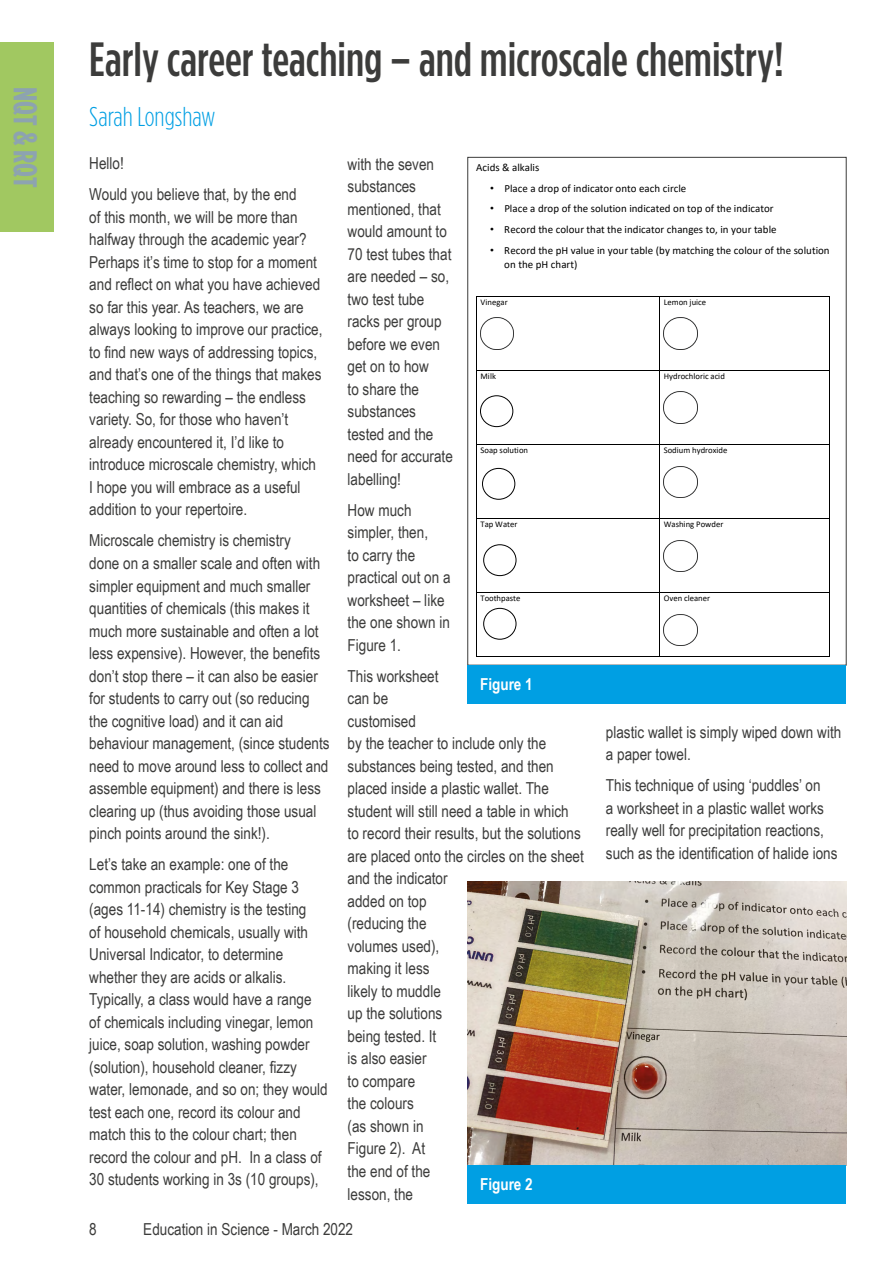
<style>
.page{position:relative;width:893px;height:1263px;background:#fff}
.page>*{position:absolute;margin:0;border:0;box-sizing:border-box;transform-origin:0 0}
.t1{font:500 48px "Gotham Condensed";color:#3c3c3b}
.t2{font:700 33px "Gotham Condensed";letter-spacing:-.01em;color:#8da3b0}
.t3{font:300 27px "Gotham Condensed";color:#009fe3}
.t4{font:16.5px/22.5px "Arial Narrow";color:#3c3c3b}
.t5{font:700 16.5px "Arial Narrow";color:#fff}
.t6{font:10.95px/14.5px "Calibri";letter-spacing:.005em;color:#000}
.t7{font:8.7px "Calibri";color:#000}
.s1{font-family:"Arial"}
</style>
<div class="page">
<div style="left:0;top:43px;width:54px;height:189px;background:#a1c861"></div>
<hr style="left:476px;top:296px;width:183px;height:1px;background:#000">
<hr style="left:660px;top:296px;width:170px;height:1px;background:#000">
<hr style="left:476px;top:296px;width:1px;height:74px;background:#000">
<hr style="left:659px;top:296px;width:1px;height:74px;background:#000">
<hr style="left:830px;top:296px;width:1px;height:74px;background:#000">
<hr style="left:476px;top:370px;width:183px;height:1px;background:#000">
<hr style="left:660px;top:370px;width:170px;height:1px;background:#000">
<hr style="left:476px;top:371px;width:1px;height:74px;background:#000">
<hr style="left:659px;top:371px;width:1px;height:74px;background:#000">
<hr style="left:830px;top:371px;width:1px;height:74px;background:#000">
<hr style="left:476px;top:445px;width:183px;height:1px;background:#000">
<hr style="left:660px;top:445px;width:170px;height:1px;background:#000">
<hr style="left:476px;top:445px;width:1px;height:74px;background:#000">
<hr style="left:659px;top:445px;width:1px;height:74px;background:#000">
<hr style="left:830px;top:445px;width:1px;height:74px;background:#000">
<hr style="left:476px;top:519px;width:183px;height:1px;background:#000">
<hr style="left:660px;top:519px;width:170px;height:1px;background:#000">
<hr style="left:476px;top:519px;width:1px;height:74px;background:#000">
<hr style="left:659px;top:519px;width:1px;height:74px;background:#000">
<hr style="left:830px;top:519px;width:1px;height:74px;background:#000">
<hr style="left:476px;top:593px;width:183px;height:1px;background:#000">
<hr style="left:660px;top:593px;width:170px;height:1px;background:#000">
<hr style="left:476px;top:593px;width:1px;height:64px;background:#000">
<hr style="left:476px;top:657px;width:183px;height:1px;background:#000">
<hr style="left:659px;top:593px;width:1px;height:64px;background:#000">
<hr style="left:660px;top:657px;width:170px;height:1px;background:#000">
<hr style="left:830px;top:593px;width:1px;height:64px;background:#000">
<img style="left:480px;top:318px;width:34px;height:31px">
<img style="left:664px;top:318px;width:33px;height:31px">
<img style="left:664px;top:392px;width:33px;height:31px">
<img style="left:664px;top:466px;width:33px;height:32px">
<img style="left:664px;top:540px;width:33px;height:32px">
<img style="left:664px;top:614px;width:33px;height:32px">
<div style="left:480px;top:395px;width:33px;height:32px;border:1px solid #000;border-radius:50%"></div>
<div style="left:482px;top:468px;width:33px;height:32px;border:1px solid #000;border-radius:50%"></div>
<div style="left:483px;top:544px;width:33px;height:32px;border:1px solid #000;border-radius:50%"></div>
<div style="left:483px;top:608px;width:33px;height:32px;border:1px solid #000;border-radius:50%"></div>
<img style="left:467px;top:881px;width:379px;height:284px">
<div style="left:467px;top:665px;width:379px;height:39px;background:#009fe3"></div>
<div style="left:467px;top:1165px;width:379px;height:39px;background:#009fe3"></div>
<h2 class="t2" style="left:44px;top:87px;width:102px;rotate:90deg">NQT &amp; RQT</h2>
<h1 class="t1" style="left:89px;top:33px;width:696px">Early career teaching – and microscale chemistry!</h1>
<h3 class="t3" style="left:89px;top:102px;width:128px">Sarah Longshaw</h3>
<p class="t6" style="left:476px;top:160px;width:65px">Acids &amp; alkalis</p>
<p class="t6" style="left:490px;top:180px;width:198px"><span class="s1">•</span> Place a drop of indicator onto each circle</p>
<p class="t6" style="left:490px;top:201px;width:285px"><span class="s1">•</span> Place a drop of the solution indicated on top of the indicator</p>
<p class="t6" style="left:490px;top:222px;width:288px"><span class="s1">•</span> Record the colour that the indicator changes to, in your table</p>
<p class="t6" style="left:504px;top:243px;width:327px;text-indent:-14px"><span class="s1">•</span> Record the pH value in your table (by matching the colour of the solution on the pH chart)</p>
<p class="t7" style="left:481px;top:296px;width:29px">Vinegar</p>
<p class="t7" style="left:664px;top:296px;width:44px">Lemon juice</p>
<p class="t4" style="left:89px;top:147px;width:209px;line-height:31px">Hello!<br>Would you believe that, by the end</p>
<p class="t4" style="left:89px;top:205px;width:235px">of this month, we will be more than halfway through the academic year?<br>Perhaps it’s time to stop for a moment and reflect on what you have achieved so far this year. As teachers, we are always looking to improve our practice, to find new ways of addressing topics, and that’s one of the things that makes teaching so rewarding – the endless variety. So, for those who haven’t already encountered it, I’d like to introduce microscale chemistry, which I hope you will embrace as a useful addition to your repertoire.</p>
<p class="t4" style="left:89px;top:529px;width:242px">Microscale chemistry is chemistry<br>done on a smaller scale and often with simpler equipment and much smaller quantities of chemicals (this makes it much more sustainable and often a lot less expensive). However, the benefits don’t stop there – it can also be easier for students to carry out (so reducing the cognitive load) and it can aid behaviour management, (since students need to move around less to collect and assemble equipment) and there is less clearing up (thus avoiding those usual pinch points around the sink!).</p>
<p class="t4" style="left:89px;top:852px;width:240px">Let’s take an example: one of the common practicals for Key Stage 3 (ages 11-14) chemistry is the testing<br>of household chemicals, usually with Universal Indicator, to determine whether they are acids or alkalis.<br>Typically, a class would have a range<br>of chemicals including vinegar, lemon juice, soap solution, washing powder (solution), household cleaner, fizzy water, lemonade, and so on; they would test each one, record its colour and match this to the colour chart; then record the colour and pH. In a class of 30 students working in 3s (10 groups),</p>
<p class="t4" style="left:348px;top:152px;width:107px">with the seven substances mentioned, that would amount to<br>70 test tubes that are needed – so, two test tube racks per group before we even get on to how<br>to share the substances tested and the need for accurate labelling!</p>
<p class="t4" style="left:348px;top:498px;width:105px">How much simpler, then,<br>to carry the practical out on a worksheet – like the one shown in<br>Figure 1.</p>
<p class="t4" style="left:348px;top:664px;width:238px">This worksheet<br>can be<br>customised<br>by the teacher to include only the substances being tested, and then placed inside a plastic wallet. The student will still need a table in which to record their results, but the solutions are placed onto the circles on the sheet and the indicator<br>added on top<br>(reducing the<br>volumes used),<br>making it less<br>likely to muddle<br>up the solutions<br>being tested. It<br>is also easier<br>to compare<br>the colours<br>(as shown in<br>Figure 2). At<br>the end of the<br>lesson, the</p>
<p class="t7" style="left:481px;top:370px;width:17px">Milk</p>
<p class="t7" style="left:664px;top:370px;width:63px">Hydrochloric acid</p>
<p class="t7" style="left:481px;top:444px;width:49px">Soap solution</p>
<p class="t7" style="left:664px;top:444px;width:65px">Sodium hydroxide</p>
<p class="t7" style="left:481px;top:518px;width:38px">Tap Water</p>
<p class="t7" style="left:664px;top:518px;width:61px">Washing Powder</p>
<p class="t7" style="left:481px;top:592px;width:41px">Toothpaste</p>
<p class="t7" style="left:664px;top:592px;width:48px">Oven cleaner</p>
<p class="t5" style="left:480px;top:672px;width:54px">Figure 1</p>
<p class="t4" style="left:606px;top:720px;width:237px">plastic wallet is simply wiped down with a paper towel.</p>
<p class="t4" style="left:606px;top:773px;width:233px">This technique of using ‘puddles’ on<br>a worksheet in a plastic wallet works really well for precipitation reactions, such as the identification of halide ions</p>
<p class="t5" style="left:480px;top:1172px;width:54px">Figure 2</p>
<p class="t4" style="left:89px;top:1217px;width:9px">8</p>
<p class="t4" style="left:143px;top:1217px;width:211px">Education in Science - March 2022</p>
</div>
